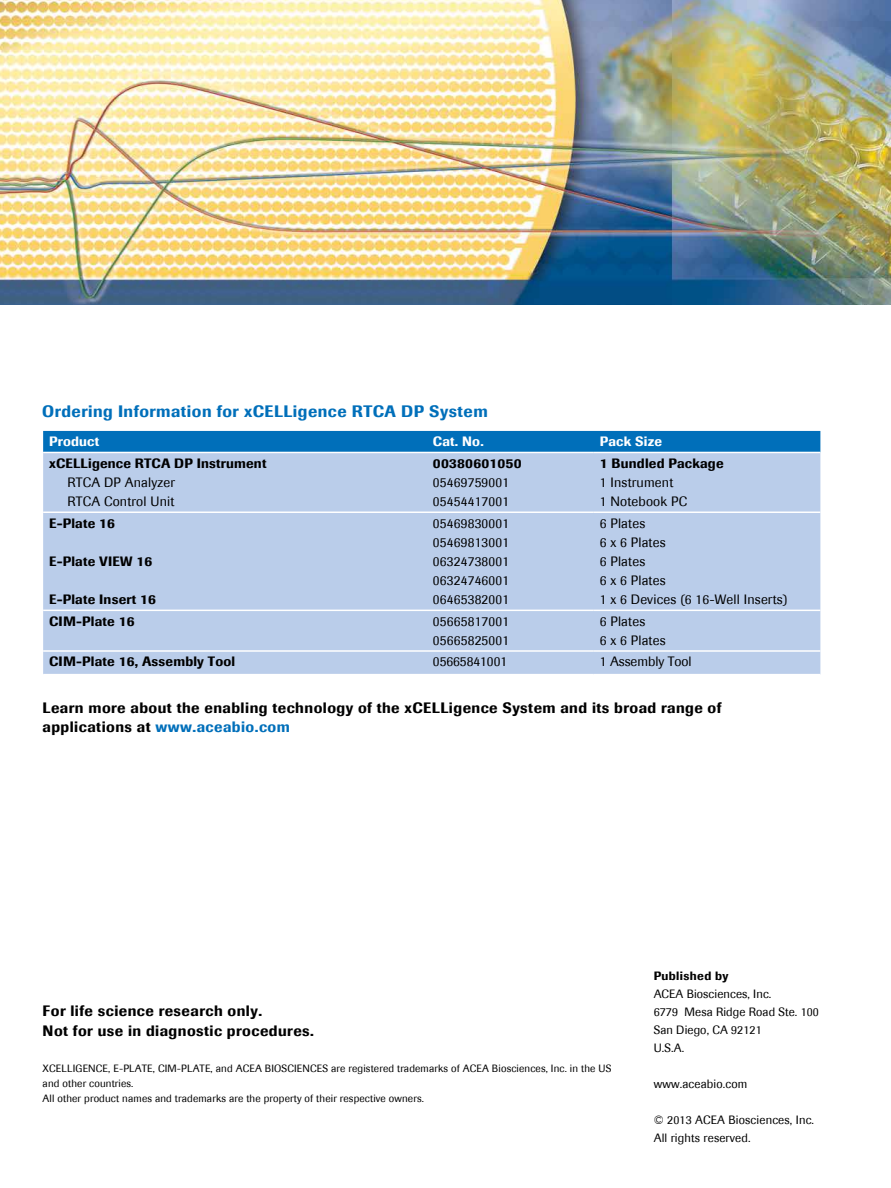
<style>
.page{position:relative;width:891px;height:1188px;background:#fff}
.page>*{position:absolute;margin:0;border:0;box-sizing:border-box;transform-origin:0 0}
.t1{font:500 16.5px "Imago";letter-spacing:.03em;color:#006fba}
.t2{font:500 15px/19.5px "Imago";letter-spacing:.03em;color:#000}
.t3{font:13.5px/19.2px "Imago";letter-spacing:.015em;color:#000}
.t4{font:500 13.5px "Imago";letter-spacing:.015em;color:#000}
.t5{font:500 13.5px "Imago";letter-spacing:.015em;color:#fff}
.t6{font:12px/18px "Imago";letter-spacing:.01em;color:#000}
.t7{font:500 12px "Imago";letter-spacing:.03em;color:#000}
.t8{font:10.5px/15px "Imago";letter-spacing:.015em;color:#000}
.s1{color:#006fba}
</style>
<div class="page">
<div style="left:43px;top:431px;width:777px;height:21px;background:#006fba"></div>
<div style="left:43px;top:453px;width:777px;height:221px;background:#bacdea"></div>
<hr style="left:43px;top:512px;width:384px;height:1px;background:#fff">
<hr style="left:427px;top:512px;width:167px;height:1px;background:#fff">
<hr style="left:594px;top:512px;width:226px;height:1px;background:#fff">
<hr style="left:43px;top:610px;width:384px;height:1px;background:#fff">
<hr style="left:427px;top:610px;width:167px;height:1px;background:#fff">
<hr style="left:594px;top:610px;width:226px;height:1px;background:#fff">
<hr style="left:43px;top:650px;width:384px;height:2px;background:#fff">
<hr style="left:427px;top:650px;width:167px;height:2px;background:#fff">
<hr style="left:594px;top:650px;width:226px;height:2px;background:#fff">
<img style="left:0;top:0;width:891px;height:305px">
<p class="t1" style="left:42px;top:401px;width:447px">Ordering Information for xCELLigence RTCA DP System</p>
<p class="t5" style="left:49px;top:434px;width:52px">Product</p>
<p class="t5" style="left:433px;top:434px;width:52px">Cat. No.</p>
<p class="t5" style="left:600px;top:434px;width:64px">Pack Size</p>
<p class="t4" style="left:49px;top:455px;width:219px">xCELLigence RTCA DP Instrument</p>
<p class="t3" style="left:68px;top:473px;width:109px">RTCA DP Analyzer<br>RTCA Control Unit</p>
<p class="t4" style="left:600px;top:455px;width:125px">1 Bundled Package</p>
<p class="t3" style="left:600px;top:473px;width:89px">1 Instrument<br>1 Notebook PC</p>
<p class="t4" style="left:433px;top:455px;width:90px">00380601050</p>
<p class="t3" style="left:433px;top:473px;width:78px">05469759001<br>05454417001</p>
<p class="t4" style="left:49px;top:515px;width:68px">E-Plate 16</p>
<p class="t4" style="left:49px;top:553px;width:105px">E-Plate VIEW 16</p>
<p class="t4" style="left:49px;top:591px;width:108px">E-Plate Insert 16</p>
<p class="t3" style="left:433px;top:514px;width:78px;text-align:justify">05469830001<br>05469813001<br>06324738001<br>06324746001<br>06465382001</p>
<p class="t3" style="left:600px;top:514px;width:189px">6 Plates<br>6 x 6 Plates<br>6 Plates<br>6 x 6 Plates<br>1 x 6 Devices (6 16-Well Inserts)</p>
<p class="t4" style="left:49px;top:613px;width:87px">CIM-Plate 16</p>
<p class="t3" style="left:433px;top:612px;width:78px">05665817001<br>05665825001</p>
<p class="t3" style="left:600px;top:612px;width:67px">6 Plates<br>6 x 6 Plates</p>
<p class="t4" style="left:49px;top:654px;width:188px">CIM-Plate 16, Assembly Tool</p>
<p class="t3" style="left:433px;top:652px;width:76px">05665841001</p>
<p class="t3" style="left:600px;top:652px;width:93px">1 Assembly Tool</p>
<p class="t2" style="left:43px;top:698px;width:680px">Learn more about the enabling technology of the xCELLigence System and its broad range of applications at <span class="s1">www.aceabio.com</span></p>
<p class="t2" style="left:43px;top:1001px;width:273px">For life science research only.<br>Not for use in diagnostic procedures.</p>
<p class="t8" style="left:43px;top:1061px;width:570px">XCELLIGENCE, E-PLATE, CIM-PLATE, and ACEA BIOSCIENCES are registered trademarks of ACEA Biosciences, Inc. in the US and other countries.<br>All other product names and trademarks are the property of their respective owners.</p>
<p class="t7" style="left:654px;top:969px;width:76px">Published by</p>
<p class="t6" style="left:654px;top:985px;width:167px">ACEA Biosciences, Inc.<br>6779 Mesa Ridge Road Ste. 100<br>San Diego, CA 92121<br>U.S.A.</p>
<p class="t6" style="left:654px;top:1075px;width:95px">www.aceabio.com</p>
<p class="t6" style="left:654px;top:1111px;width:162px">© 2013 ACEA Biosciences, Inc.<br>All rights reserved.</p>
</div>
